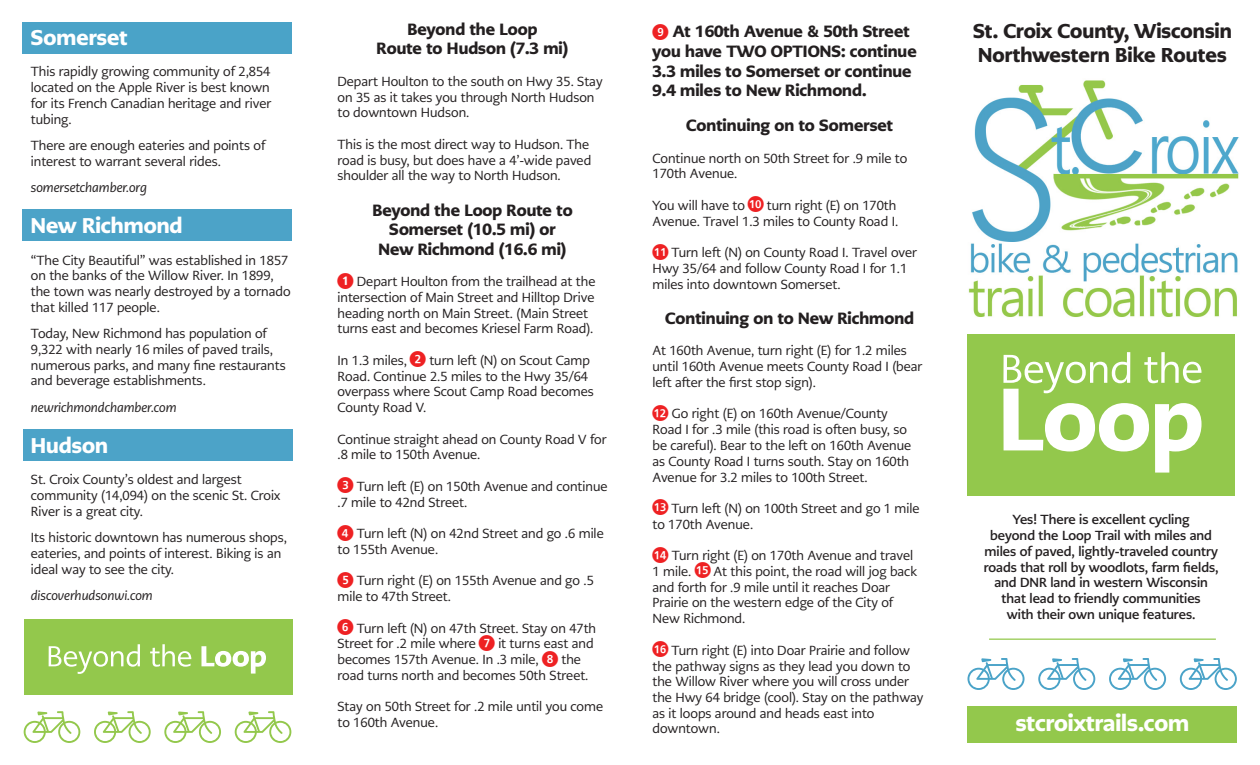
<style>
.page{position:relative;width:1260px;height:765px;background:#fff}
.page>*{position:absolute;margin:0;border:0;box-sizing:border-box;transform-origin:0 0}
.t1{font:900 22.5px "PMN Caecilia Sans Head";color:#fff}
.t2{font:900 21.25px "PMN Caecilia Sans Head";color:#fff}
.t3{font:900 20px/24px "PMN Caecilia Sans Head";color:#231f20}
.t4{font:900 16.25px/19.5px "PMN Caecilia Sans Head";color:#231f20;text-align:center}
.t5{font:13.12px/15.8px "PMN Caecilia Sans Head";color:#231f20}
.t6{font:700 13.12px/15.8px "PMN Caecilia Sans Head";color:#231f20;text-align:center}
.t7{font:italic 13.12px "PMN Caecilia Sans Head";color:#231f20}
.s1{font-family:"ESRINPS6.1";font-size:20px;color:#ee2123}
.s2{font-family:"ESRINPS6.1";font-weight:400;font-size:20px;color:#ee2123}
</style>
<div class="page">
<div style="left:968px;top:707px;width:270px;height:36px;background:#93c84c"></div>
<div style="left:24px;top:619px;width:268px;height:76px;background:#93c84c"></div>
<div style="left:968px;top:335px;width:267px;height:161px;background:#93c84c"></div>
<div style="left:23px;top:430px;width:269px;height:31px;background:#4ca3c8"></div>
<div style="left:22px;top:210px;width:270px;height:31px;background:#4ca3c8"></div>
<div style="left:22px;top:22px;width:270px;height:32px;background:#4aa3c8"></div>
<img style="left:968px;top:80px;width:271px;height:237px">
<svg style="left:1003px;top:352px;width:199px;height:121px"></svg>
<svg style="left:967px;top:658px;width:58px;height:32px"></svg>
<svg style="left:1038px;top:658px;width:57px;height:32px"></svg>
<svg style="left:1109px;top:658px;width:57px;height:32px"></svg>
<svg style="left:1180px;top:658px;width:57px;height:32px"></svg>
<hr style="left:989px;top:639px;width:227px;height:1px;background:#93c84c">
<svg style="left:49px;top:644px;width:217px;height:30px"></svg>
<svg style="left:24px;top:711px;width:56px;height:32px"></svg>
<svg style="left:94px;top:711px;width:57px;height:32px"></svg>
<svg style="left:164px;top:711px;width:57px;height:32px"></svg>
<svg style="left:235px;top:711px;width:56px;height:32px"></svg>
<p class="t2" style="left:31px;top:23px;width:98px">Somerset</p>
<p class="t5" style="left:31px;top:64px;width:242px;text-align:justify">This rapidly growing community of 2,854 located on the Apple River is best known for its French Canadian heritage and river tubing.</p>
<p class="t5" style="left:31px;top:137px;width:236px">There are enough eateries and points of interest to warrant several rides.</p>
<p class="t7" style="left:31px;top:179px;width:118px">somersetchamber.org</p>
<p class="t2" style="left:31px;top:211px;width:153px">New Richmond</p>
<p class="t5" style="left:31px;top:252px;width:261px">“The City Beautiful” was established in 1857 on the banks of the Willow River. In 1899, the town was nearly destroyed by a tornado that killed 117 people.</p>
<p class="t5" style="left:31px;top:326px;width:256px">Today, New Richmond has population of 9,322 with nearly 16 miles of paved trails, numerous parks, and many fine restaurants and beverage establishments.</p>
<p class="t7" style="left:31px;top:399px;width:147px">newrichmondchamber.com</p>
<p class="t2" style="left:31px;top:431px;width:79px">Hudson</p>
<p class="t5" style="left:31px;top:472px;width:251px">St. Croix County’s oldest and largest community (14,094) on the scenic St. Croix</p>
<p class="t5" style="left:31px;top:503px;width:114px">River is a great city.</p>
<p class="t5" style="left:31px;top:530px;width:258px">Its historic downtown has numerous shops, eateries, and points of interest. Biking is an ideal way to see the city.</p>
<p class="t7" style="left:31px;top:587px;width:123px">discoverhudsonwi.com</p>
<p class="t4" style="left:377px;top:19px;width:193px">Beyond the Loop<br>Route to Hudson (7.3 mi)</p>
<p class="t5" style="left:338px;top:73px;width:267px">Depart Houlton to the south on Hwy 35. Stay on 35 as it takes you through North Hudson to downtown Hudson.</p>
<p class="t5" style="left:338px;top:136px;width:255px">This is the most direct way to Hudson. The road is busy, but does have a 4’-wide paved shoulder all the way to North Hudson.</p>
<p class="t4" style="left:372px;top:200px;width:202px">Beyond the Loop Route to<br>Somerset (10.5 mi) or<br>New Richmond (16.6 mi)</p>
<p class="t5" style="left:338px;top:274px;width:259px"><span class="s1">"</span> Depart Houlton from the trailhead at the intersection of Main Street and Hilltop Drive heading north on Main Street. (Main Street turns east and becomes Kriesel Farm Road).</p>
<p class="t5" style="left:338px;top:352px;width:258px">In 1.3 miles, <span class="s1">#</span> turn left (N) on Scout Camp Road. Continue 2.5 miles to the Hwy 35/64 overpass where Scout Camp Road becomes County Road V.</p>
<p class="t5" style="left:338px;top:431px;width:271px">Continue straight ahead on County Road V for .8 mile to 150th Avenue.</p>
<p class="t5" style="left:338px;top:478px;width:272px"><span class="s1">$</span> Turn left (E) on 150th Avenue and continue .7 mile to 42nd Street.</p>
<p class="t5" style="left:338px;top:526px;width:268px"><span class="s1">%</span> Turn left (N) on 42nd Street and go .6 mile to 155th Avenue.</p>
<p class="t5" style="left:338px;top:573px;width:258px"><span class="s1">&amp;</span> Turn right (E) on 155th Avenue and go .5 mile to 47th Street.</p>
<p class="t5" style="left:338px;top:620px;width:260px"><span class="s1">'</span> Turn left (N) on 47th Street. Stay on 47th Street for .2 mile where <span class="s1">(</span> it turns east and becomes 157th Avenue. In .3 mile, <span class="s1">)</span> the road turns north and becomes 50th Street.</p>
<p class="t5" style="left:338px;top:699px;width:267px">Stay on 50th Street for .2 mile until you come to 160th Avenue.</p>
<p class="t4" style="left:652px;top:22px;width:266px;text-align:left"><span class="s2">*</span> At 160th Avenue &amp; 50th Street you have TWO OPTIONS: continue<br>3.3 miles to Somerset or continue<br>9.4 miles to New Richmond.</p>
<p class="t4" style="left:686px;top:116px;width:208px">Continuing on to Somerset</p>
<p class="t5" style="left:652px;top:150px;width:256px">Continue north on 50th Street for .9 mile to<br>170th Avenue.</p>
<p class="t5" style="left:652px;top:197px;width:247px">You will have to <span class="s1">+</span> turn right (E) on 170th<br>Avenue. Travel 1.3 miles to County Road I.</p>
<p class="t5" style="left:652px;top:245px;width:266px"><span class="s1">,</span> Turn left (N) on County Road I. Travel over<br>Hwy 35/64 and follow County Road I for 1.1 miles into downtown Somerset.</p>
<p class="t4" style="left:665px;top:308px;width:250px">Continuing on to New Richmond</p>
<p class="t5" style="left:652px;top:343px;width:271px">At 160th Avenue, turn right (E) for 1.2 miles until 160th Avenue meets County Road I (bear left after the first stop sign).</p>
<p class="t5" style="left:652px;top:406px;width:260px"><span class="s1">-</span> Go right (E) on 160th Avenue/County Road I for .3 mile (this road is often busy, so be careful). Bear to the left on 160th Avenue as County Road I turns south. Stay on 160th Avenue for 3.2 miles to 100th Street.</p>
<p class="t5" style="left:652px;top:500px;width:269px"><span class="s1">.</span> Turn left (N) on 100th Street and go 1 mile to 170th Avenue.</p>
<p class="t5" style="left:652px;top:548px;width:262px"><span class="s1">/</span> Turn right (E) on 170th Avenue and travel</p>
<p class="t5" style="left:652px;top:563px;width:266px">1 mile. <span class="s1">0</span> At this point, the road will jog back</p>
<p class="t5" style="left:652px;top:579px;width:242px">and forth for .9 mile until it reaches Doar<br>Prairie on the western edge of the City of</p>
<p class="t5" style="left:652px;top:611px;width:94px">New Richmond.</p>
<p class="t5" style="left:652px;top:642px;width:259px"><span class="s1">1</span> Turn right (E) into Doar Prairie and follow</p>
<p class="t5" style="left:652px;top:658px;width:259px">the pathway signs as they lead you down to</p>
<p class="t5" style="left:652px;top:674px;width:258px">the Willow River where you will cross under</p>
<p class="t5" style="left:652px;top:689px;width:272px">the Hwy 64 bridge (cool). Stay on the pathway as it loops around and heads east into downtown.</p>
<p class="t3" style="left:973px;top:19px;width:260px">St. Croix County, Wisconsin<br>Northwestern Bike Routes</p>
<p class="t6" style="left:984px;top:512px;width:236px">Yes! There is excellent cycling<br>beyond the Loop Trail with miles and miles of paved, lightly-traveled country roads that roll by woodlots, farm fields, and DNR land in western Wisconsin that lead to friendly communities<br>with their own unique features.</p>
<p class="t1" style="left:1016px;top:708px;width:175px">stcroixtrails.com</p>
</div>
